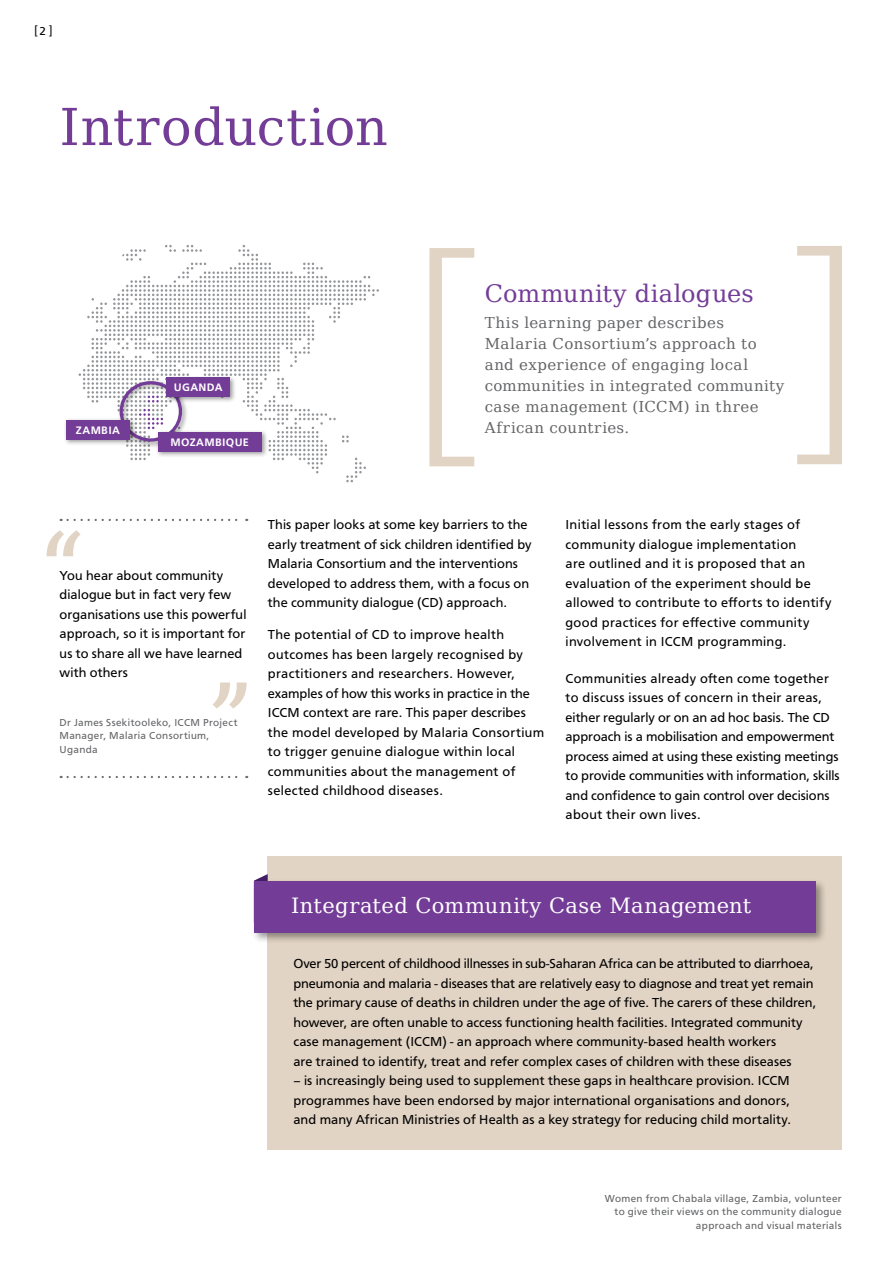
<style>
.page{position:relative;width:893px;height:1263px;background:#fff}
.page>*{position:absolute;margin:0;border:0;box-sizing:border-box;transform-origin:0 0}
.t1{font:51px "Bitstream Vera Serif";color:#733c97}
.t2{font:24px "Bitstream Vera Serif";color:#733c97}
.t3{font:21px "Bitstream Vera Serif";color:#fff}
.t4{font:15px/21px "Bitstream Vera Serif";letter-spacing:.025em;color:#636466}
.t5{font:13.5px/19.5px "Carto Gothic Std";letter-spacing:.01em;color:#000}
.t6{font:13.5px/19.5px "Carto Gothic Std";letter-spacing:.03em;color:#000}
.t7{font:12px "Carto Gothic Std";color:#000}
.t8{font:700 11.25px "Carto Gothic Std";letter-spacing:.03em;color:#fff}
.t9{font:10.5px/13.5px "Carto Gothic Std";letter-spacing:.035em;color:#636466}
</style>
<div class="page">
<svg style="left:78px;top:245px;width:301px;height:237px"></svg>
<div style="left:117px;top:379px;width:72px;height:69px;background:#000;opacity:.4"></div>
<div style="left:120px;top:381px;width:62px;height:61px;border:3px solid #733c97;border-radius:50%"></div>
<svg style="left:429px;top:248px;width:45px;height:218px"></svg>
<svg style="left:797px;top:246px;width:45px;height:218px"></svg>
<svg style="left:68px;top:519px;width:179px;height:2px"></svg>
<svg style="left:68px;top:776px;width:179px;height:2px"></svg>
<svg style="left:213px;top:682px;width:34px;height:26px"></svg>
<svg style="left:47px;top:530px;width:34px;height:26px"></svg>
<div style="left:164px;top:375px;width:73px;height:28px;background:#000;opacity:.4"></div>
<div style="left:166px;top:377px;width:64px;height:19px;background:#733c97"></div>
<div style="left:156px;top:429px;width:112px;height:29px;background:#000;opacity:.4"></div>
<div style="left:158px;top:432px;width:103px;height:19px;background:#733c97"></div>
<div style="left:64px;top:417px;width:72px;height:29px;background:#000;opacity:.4"></div>
<div style="left:66px;top:420px;width:64px;height:19px;background:#733c97"></div>
<div style="left:268px;top:856px;width:574px;height:294px;background:#e2d4c4"></div>
<svg style="left:259px;top:874px;width:9px;height:4px"></svg>
<div style="left:251px;top:878px;width:575px;height:66px;background:#000;opacity:.4"></div>
<div style="left:254px;top:881px;width:561px;height:51px;background:#733c97"></div>
<p class="t7" style="left:34px;top:23px;width:20px">[2]</p>
<h1 class="t1" style="left:60px;top:98px;width:330px">Introduction</h1>
<p class="t8" style="left:76px;top:423px;width:46px">ZAMBIA</p>
<p class="t8" style="left:174px;top:381px;width:50px">UGANDA</p>
<p class="t8" style="left:170px;top:436px;width:80px">MOZAMBIQUE</p>
<h2 class="t2" style="left:485px;top:280px;width:270px">Community dialogues</h2>
<p class="t4" style="left:485px;top:312px;width:301px">This learning paper describes<br>Malaria Consortium’s approach to and experience of engaging local communities in integrated community case management (ICCM) in three<br>African countries.</p>
<p class="t5" style="left:60px;top:566px;width:188px">You hear about community dialogue but in fact very few organisations use this powerful approach, so it is important for us to share all we have learned with others</p>
<p class="t9" style="left:60px;top:715px;width:179px">Dr James Ssekitooleko, I CCM Project<br>Manager, Malaria Consortium,<br>Uganda</p>
<p class="t5" style="left:268px;top:515px;width:265px">This paper looks at some key barriers to the early treatment of sick children identified by Malaria Consortium and the interventions developed to address them, with a focus on the community dialogue (CD) approach.</p>
<p class="t6" style="left:268px;top:625px;width:278px">The potential of CD to improve health outcomes has been largely recognised by practitioners and researchers. However, examples of how this works in practice in the<br>I CCM context are rare. This paper describes the model developed by Malaria Consortium to trigger genuine dialogue within local communities about the management of selected childhood diseases.</p>
<p class="t6" style="left:566px;top:515px;width:267px">I nitial lessons from the early stages of community dialogue implementation<br>are outlined and it is proposed that an evaluation of the experiment should be allowed to contribute to efforts to identify good practices for effective community involvement in ICCM programming.</p>
<p class="t5" style="left:566px;top:668px;width:276px">Communities already often come together to discuss issues of concern in their areas, either regularly or on an ad hoc basis. The CD approach is a mobilisation and empowerment process aimed at using these existing meetings to provide communities with information, skills and confidence to gain control over decisions about their own lives.</p>
<h3 class="t3" style="left:291px;top:893px;width:462px">Integrated Community Case Management</h3>
<p class="t5" style="left:293px;top:954px;width:524px">Over 50 percent of childhood illnesses in sub-Saharan Africa can be attributed to diarrhoea, pneumonia and malaria - diseases that are relatively easy to diagnose and treat yet remain the primary cause of deaths in children under the age of five. The carers of these children, however, are often unable to access functioning health facilities. I ntegrated community case management (I CCM) - an approach where community-based health workers<br>are trained to identify, treat and refer complex cases of children with these diseases</p>
<p class="t5" style="left:293px;top:1071px;width:499px;text-align:justify">– is increasingly being used to supplement these gaps in healthcare provision. I CCM programmes have been endorsed by major international organisations and donors, and many African Ministries of Health as a key strategy for reducing child mortality.</p>
<p class="t9" style="left:605px;top:1192px;width:238px;text-align:right">Women from Chabala village, Zambia, volunteer to give their views on the community dialogue approach and visual materials</p>
</div>
